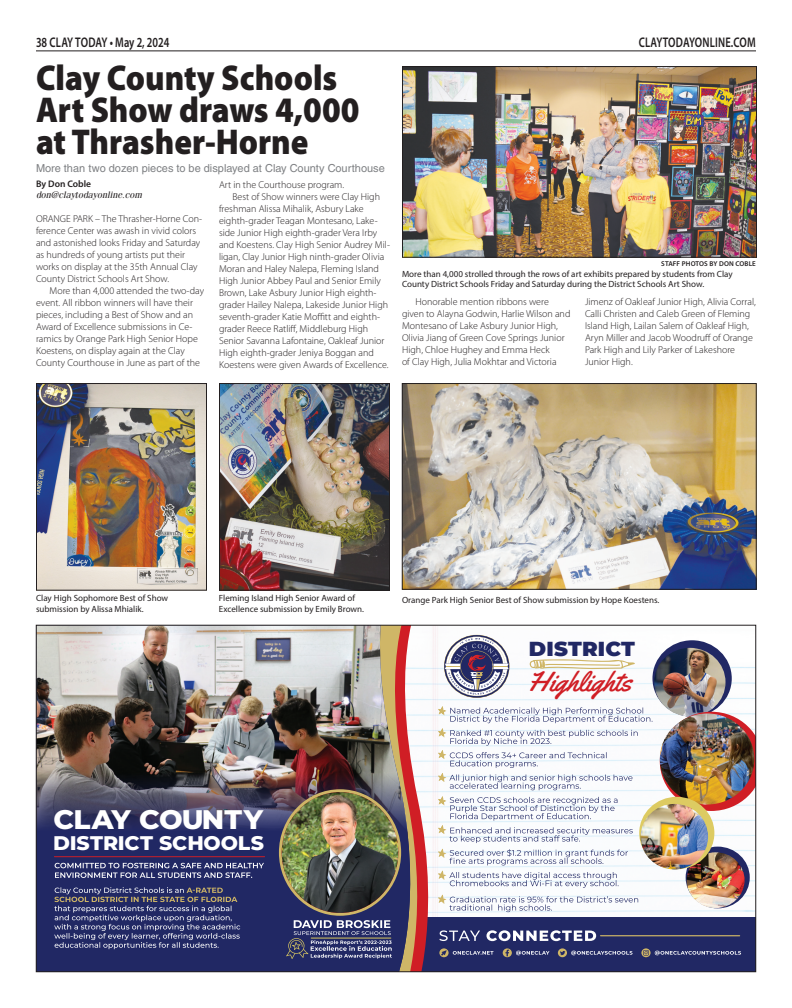
<style>
.page{position:relative;width:792px;height:1008px;background:#fff}
.page>*{position:absolute;margin:0;border:0;box-sizing:border-box;transform-origin:0 0}
.t1{font:900 36px/32px "Myriad Pro";color:#231f20;scale:.91 1}
.t2{font:27.6px "Yellowtail";color:#d01e25;scale:1.04 1}
.t3{font:800 26.9px "Montserrat";letter-spacing:-.02em;color:#fff;scale:1.04 1}
.t4{font:900 20.3px "Montserrat";letter-spacing:.01em;color:#212864;scale:1.04 1}
.t5{font:800 19.7px "Montserrat";color:#fff;scale:1.04 1}
.t6{font:600 14px "Myriad Pro";letter-spacing:.005em;color:#231f20;scale:.75 1}
.t7{font:11px "Helvetica LT Std";color:#7e8083}
.t8{font:300 10px/12px "Myriad Pro";color:#231f20}
.t9{font:italic 9.5px "Fenice Std";color:#231f20}
.t10{font:600 9.5px "Myriad Pro";color:#231f20}
.t11{font:9px/10.8px "Myriad Pro";color:#231f20}
.t12{font:600 7px "Myriad Pro";letter-spacing:.02em;color:#231f20}
</style>
<div class="page">
<hr style="left:36px;top:51px;width:720px;height:1px;background:#231f20">
<div style="left:419px;top:917px;width:337px;height:55px;background:#212864"></div>
<svg style="left:433px;top:627px;width:11px;height:331px;fill:#faf4f7"></svg>
<svg style="left:427px;top:668px;width:6px;height:260px"></svg>
<svg style="left:411px;top:667px;width:16px;height:303px"></svg>
<img style="left:38px;top:627px;width:373px;height:343px">
<svg style="left:55px;top:863px;width:209px;height:15px;background:#5a5f8c"></svg>
<svg style="left:54px;top:887px;width:186px;height:62px;background:#454a78"></svg>
<svg style="left:444px;top:635px;width:65px;height:63px"></svg>
<hr style="left:54px;top:856px;width:211px;height:1px;background:#d01e25">
<svg style="left:439px;top:930px;width:157px;height:11px"></svg>
<svg style="left:641px;top:948px;width:100px;height:9px"></svg>
<svg style="left:558px;top:948px;width:75px;height:9px"></svg>
<svg style="left:503px;top:948px;width:47px;height:9px"></svg>
<svg style="left:439px;top:948px;width:55px;height:9px"></svg>
<hr style="left:601px;top:935px;width:139px;height:1px;background:#cfb667">
<svg style="left:286px;top:920px;width:106px;height:39px;background:#575b84"></svg>
<svg style="left:529px;top:659px;width:106px;height:10px"></svg>
<svg style="left:279px;top:789px;width:122px;height:127px"></svg>
<img style="left:282px;top:792px;width:116px;height:121px">
<div style="left:652px;top:640px;width:80px;height:77px;background:#212864;border-radius:50%"></div>
<img style="left:654px;top:648px;width:72px;height:67px">
<svg style="left:660px;top:712px;width:94px;height:99px"></svg>
<img style="left:660px;top:713px;width:94px;height:92px">
<div style="left:686px;top:847px;width:64px;height:61px;background:#212864;border-radius:50%"></div>
<img style="left:687px;top:852px;width:58px;height:56px">
<div style="left:639px;top:797px;width:75px;height:72px;background:#ddcb62;border-radius:50%"></div>
<img style="left:641px;top:804px;width:67px;height:65px">
<svg style="left:438px;top:895px;width:200px;height:17px"></svg>
<svg style="left:438px;top:871px;width:181px;height:17px"></svg>
<svg style="left:438px;top:849px;width:190px;height:16px"></svg>
<svg style="left:438px;top:796px;width:195px;height:47px"></svg>
<svg style="left:438px;top:706px;width:215px;height:84px"></svg>
<img style="left:38px;top:385px;width:167px;height:204px">
<div style="left:36px;top:383px;width:171px;height:208px;border:1px solid #231f20"></div>
<img style="left:404px;top:68px;width:351px;height:188px">
<div style="left:402px;top:66px;width:355px;height:192px;border:1px solid #231f20"></div>
<img style="left:221px;top:385px;width:167px;height:204px">
<div style="left:219px;top:383px;width:171px;height:208px;border:1px solid #231f20"></div>
<img style="left:404px;top:385px;width:351px;height:203px">
<div style="left:402px;top:383px;width:355px;height:207px;border:1px solid #231f20"></div>
<h3 class="t6" style="left:36px;top:33px;width:179px">38 CLAY TODAY • May 2, 2024</h3>
<h3 class="t6" style="left:639px;top:33px;width:158px">CLAYTODAYONLINE.COM</h3>
<h1 class="t1" style="left:36px;top:61px;width:357px">Clay County Schools<br>Art Show draws 4,000 at Thrasher-Horne</h1>
<p class="t7" style="left:36px;top:161px;width:350px">More than two dozen pieces to be displayed at Clay County Courthouse</p>
<p class="t10" style="left:36px;top:178px;width:57px">By Don Coble</p>
<p class="t9" style="left:36px;top:189px;width:107px">don@claytodayonline.com</p>
<p class="t8" style="left:36px;top:213px;width:168px">ORANGE PARK – The Thrasher-Horne Con&shy;ference Center was awash in vivid colors and astonished looks Friday and Saturday as hundreds of young artists put their works on display at the 35th Annual Clay County District Schools Art Show.</p>
<p class="t8" style="left:36px;top:285px;width:170px;text-indent:14px">More than 4,000 attended the two-day event. All ribbon winners will have their pieces, including a Best of Show and an Award of Excellence submissions in Ce&shy;ramics by Orange Park High Senior Hope Koestens, on display again at the Clay County Courthouse in June as part of the</p>
<p class="t8" style="left:219px;top:178px;width:127px">Art in the Courthouse program.</p>
<p class="t8" style="left:232px;top:190px;width:149px">Best of Show winners were Clay High</p>
<p class="t8" style="left:219px;top:202px;width:146px">freshman Alissa Mihalik, Asbury Lake</p>
<p class="t8" style="left:219px;top:214px;width:160px">eighth-grader Teagan Montesano, Lake-</p>
<p class="t8" style="left:219px;top:226px;width:160px">side Junior High eighth-grader Vera Irby</p>
<p class="t8" style="left:219px;top:238px;width:173px">and Koestens. Clay High Senior Audrey Mil-</p>
<p class="t8" style="left:219px;top:250px;width:167px">ligan, Clay Junior High ninth-grader Olivia</p>
<p class="t8" style="left:219px;top:262px;width:162px">Moran and Haley Nalepa, Fleming Island</p>
<p class="t8" style="left:219px;top:274px;width:163px">High Junior Abbey Paul and Senior Emily</p>
<p class="t8" style="left:219px;top:286px;width:159px">Brown, Lake Asbury Junior High eighth-</p>
<p class="t8" style="left:219px;top:298px;width:171px">grader Hailey Nalepa, Lakeside Junior High</p>
<p class="t8" style="left:219px;top:310px;width:163px">seventh-grader Katie Moffitt and eighth-</p>
<p class="t8" style="left:219px;top:322px;width:151px">grader Reece Ratliff, Middleburg High</p>
<p class="t8" style="left:219px;top:334px;width:167px">Senior Savanna Lafontaine, Oakleaf Junior</p>
<p class="t8" style="left:219px;top:346px;width:156px">High eighth-grader Jeniya Boggan and</p>
<p class="t8" style="left:219px;top:358px;width:171px">Koestens were given Awards of Excellence.</p>
<p class="t12" style="left:661px;top:259px;width:96px">STAFF PHOTOS BY DON COBLE</p>
<p class="t11" style="left:402px;top:268px;width:332px">More than 4,000 strolled through the rows of art exhibits prepared by students from Clay<br>County District Schools Friday and Saturday during the District Schools Art Show.</p>
<p class="t8" style="left:402px;top:295px;width:170px;text-indent:14px">Honorable mention ribbons were given to Alayna Godwin, Harlie Wilson and Montesano of Lake Asbury Junior High, Olivia Jiang of Green Cove Springs Junior High, Chloe Hughey and Emma Heck<br>of Clay High, Julia Mokhtar and Victoria</p>
<p class="t8" style="left:585px;top:295px;width:172px">Jimenz of Oakleaf Junior High, Alivia Corral, Calli Christen and Caleb Green of Fleming Island High, Lailan Salem of Oakleaf High, Aryn Miller and Jacob Woodruff of Orange Park High and Lily Parker of Lakeshore Junior High.</p>
<p class="t11" style="left:36px;top:592px;width:134px">Clay High Sophomore Best of Show submission by Alissa Mhialik.</p>
<p class="t11" style="left:219px;top:592px;width:147px">Fleming Island High Senior Award of<br>Excellence submission by Emily Brown.</p>
<p class="t11" style="left:402px;top:595px;width:259px">Orange Park High Senior Best of Show submission by Hope Koestens.</p>
<h3 class="t4" style="left:529px;top:633px;width:104px">DISTRICT</h3>
<h2 class="t2" style="left:528px;top:664px;width:101px">Highlights</h2>
<h3 class="t3" style="left:54px;top:800px;width:203px">CLAY COUNTY</h3>
<h3 class="t5" style="left:53px;top:829px;width:204px">DISTRICT SCHOOLS</h3>
</div>
